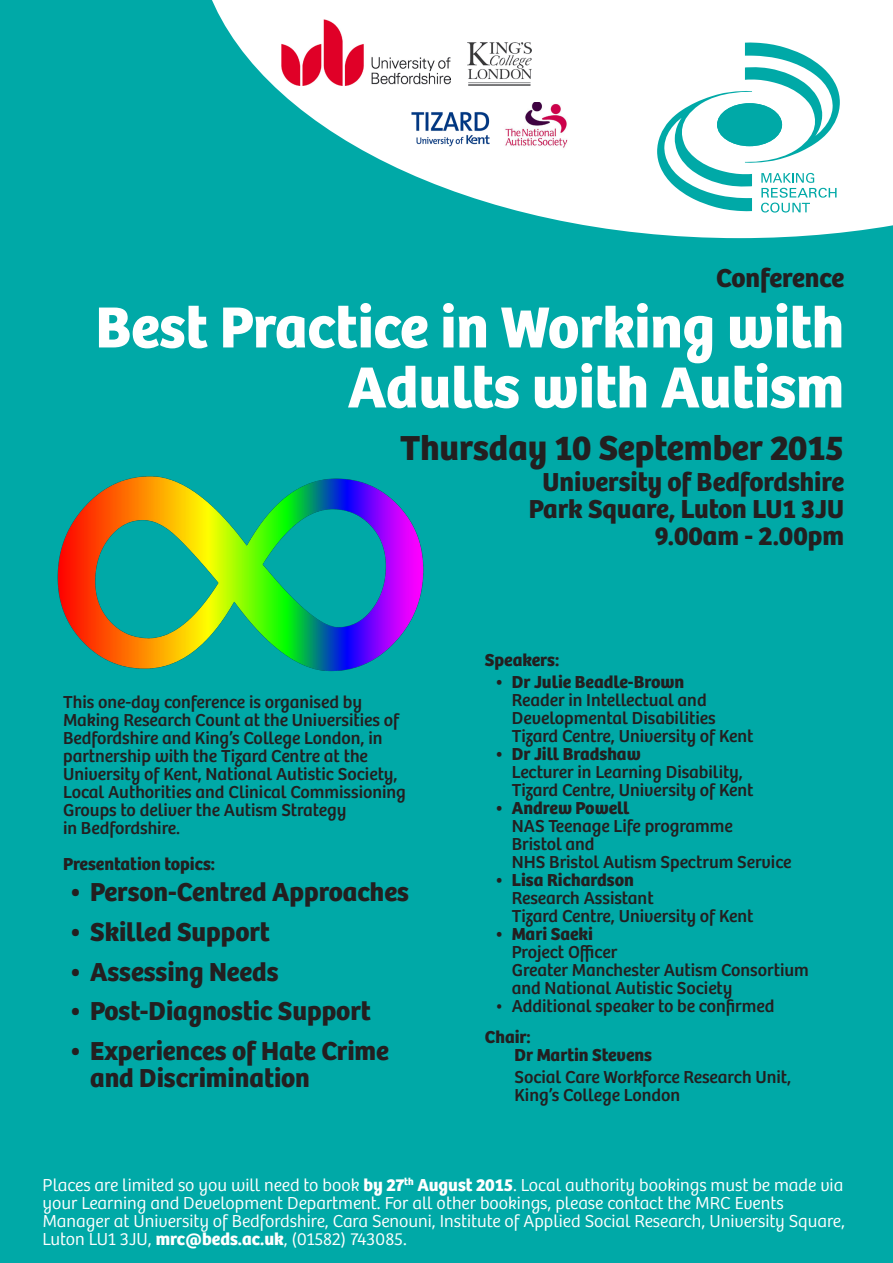
<style>
.page{position:relative;width:893px;height:1263px;background:#00a9a7}
.page>*{position:absolute;margin:0;border:0;box-sizing:border-box;transform-origin:0 0}
.t1{font:700 60px/60px "Bree";color:#fff;text-align:right}
.t2{font:700 36px "Bree";color:#231f20}
.t3{font:700 27px/27px "Bree";color:#231f20;text-align:right}
.t4{font:18px/18px "Bree";color:#231f20}
.t5{font:300 18px/18px "Bree";color:#fff}
.t6{font:700 18px "Bree";color:#231f20}
.s1{font-weight:700}
</style>
<div class="page">
<img style="left:57px;top:476px;width:366px;height:196px">
<svg style="left:212px;top:0;width:681px;height:238px;fill:#fff"></svg>
<img style="left:468px;top:42px;width:63px;height:43px">
<svg style="left:657px;top:42px;width:183px;height:171px"></svg>
<img style="left:282px;top:19px;width:169px;height:66px">
<img style="left:409px;top:102px;width:83px;height:66px">
<img style="left:501px;top:102px;width:89px;height:49px">
<p class="t3" style="left:716px;top:265px;width:129px">Conference</p>
<p class="t1" style="left:96px;top:298px;width:750px">Best Practice in Working with<br>Adults with Autism</p>
<p class="t2" style="left:400px;top:426px;width:445px">Thursday 10 September 2015</p>
<p class="t3" style="left:529px;top:469px;width:317px">University of Bedfordshire<br>Park Square, Luton LU1 3JU<br>9.00am - 2.00pm</p>
<p class="t4" style="left:63px;top:693px;width:344px">This one-day conference is organised by Making Research Count at the Universities of Bedfordshire and King’s College London, in partnership with the Tizard Centre at the University of Kent, National Autistic Society, Local Authorities and Clinical Commissioning Groups to deliver the Autism Strategy<br>in Bedfordshire.</p>
<p class="t6" style="left:63px;top:853px;width:154px">Presentation topics:</p>
<p class="t3" style="left:69px;top:879px;width:342px">• Person-Centred Approaches</p>
<p class="t3" style="left:69px;top:919px;width:203px">• Skilled Support</p>
<p class="t3" style="left:69px;top:958px;width:211px">• Assessing Needs</p>
<p class="t3" style="left:69px;top:998px;width:304px">• Post-Diagnostic Support</p>
<p class="t3" style="left:90px;top:1038px;width:300px;text-align:left;text-indent:-21px">• Experiences of Hate Crime and Discrimination</p>
<p class="t6" style="left:485px;top:649px;width:76px">Speakers:</p>
<p class="t4" style="left:512px;top:673px;width:243px;text-indent:-17px"><span class="s1">• Dr Julie Beadle-Brown<br></span>Reader in Intellectual and<br>Developmental Disabilities<br>Tizard Centre, University of Kent</p>
<p class="t4" style="left:512px;top:745px;width:243px;text-indent:-17px"><span class="s1">• Dr Jill Bradshaw<br></span>Lecturer in Learning Disability,<br>Tizard Centre, University of Kent</p>
<p class="t4" style="left:512px;top:799px;width:281px;text-indent:-17px"><span class="s1">• Andrew Powell<br></span>NAS Teenage Life programme<br>Bristol and<br>NHS Bristol Autism Spectrum Service</p>
<p class="t4" style="left:512px;top:871px;width:243px;text-indent:-17px"><span class="s1">• Lisa Richardson<br></span>Research Assistant<br>Tizard Centre, University of Kent</p>
<p class="t4" style="left:512px;top:925px;width:298px;text-indent:-17px"><span class="s1">• Mari Saeki<br></span>Project Officer<br>Greater Manchester Autism Consortium and National Autistic Society</p>
<p class="t4" style="left:495px;top:997px;width:281px">• Additional speaker to be confirmed</p>
<p class="t6" style="left:485px;top:1026px;width:48px">Chair:</p>
<p class="t6" style="left:514px;top:1044px;width:139px">Dr Martin Stevens</p>
<p class="t4" style="left:514px;top:1068px;width:278px">Social Care Workforce Research Unit,<br>King’s College London</p>
<p class="t5" style="left:43px;top:1176px;width:804px">Places are limited so you will need to book <span class="s1">by 27</span><sup>th</sup> <span class="s1">August 2015</span>. Local authority bookings must be made via your Learning and Development Department. For all other bookings, please contact the MRC Events Manager at University of Bedfordshire, Cara Senouni, Institute of Applied Social Research, University Square, Luton LU1 3JU, <span class="s1">mrc@beds.ac.uk</span>, (01582) 743085.</p>
</div>
